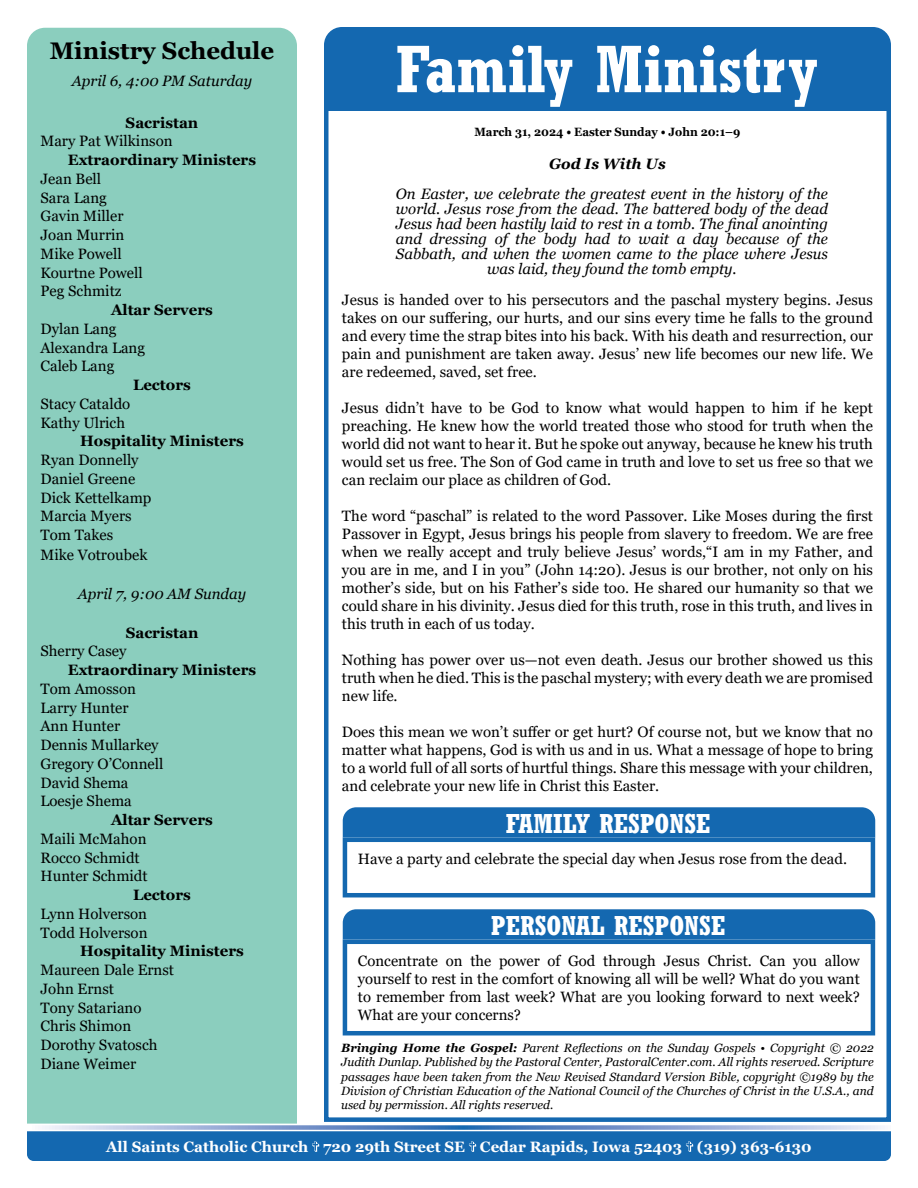
<style>
.page{position:relative;width:918px;height:1188px;background:#fff}
.page>*{position:absolute;margin:0;border:0;box-sizing:border-box;transform-origin:0 0}
.t1{font:700 condensed 66px "Rockwell";color:#fff}
.t2{font:700 condensed 27px "Rockwell";color:#fff}
.t3{font:700 24px "Georgia";color:#000}
.t4{font:15px/18.8px "Georgia";color:#000}
.t5{font:italic 15px/15px "Georgia";color:#000;text-align:center}
.t6{font:700 15px "Georgia";color:#000}
.t7{font:700 15px "Georgia";color:#fff}
.t8{font:italic 700 15px "Georgia";color:#000}
.t9{font:italic 12px/14.4px "Georgia";color:#000;text-align:justify}
.t10{font:700 12px "Georgia";color:#000;scale:.94 1}
.s1{font-weight:700}
</style>
<div class="page">
<svg style="left:42px;top:1125px;width:843px;height:5px"></svg>
<div style="left:27px;top:1131px;width:864px;height:30px;background:#1468b0"></div>
<div style="left:324px;top:106px;width:567px;height:1016px;border:4px solid #1468b0"></div>
<div style="left:343px;top:838px;width:532px;height:59px;border:4px solid #1468b0"></div>
<div style="left:324px;top:27px;width:567px;height:81px;background:#1468b0"></div>
<div style="left:343px;top:807px;width:532px;height:31px;background:#1468b0"></div>
<div style="left:27px;top:28px;width:270px;height:1096px;background:#8bcebe"></div>
<div style="left:343px;top:940px;width:532px;height:95px;border:4px solid #1468b0"></div>
<div style="left:343px;top:909px;width:532px;height:31px;background:#1468b0"></div>
<h3 class="t3" style="left:50px;top:36px;width:226px">Ministry Schedule</h3>
<p class="t5" style="left:72px;top:74px;width:182px">April 6, 4:00 PM Saturday</p>
<p class="t6" style="left:126px;top:113px;width:74px">Sacristan</p>
<p class="t4" style="left:41px;top:132px;width:134px">Mary Pat Wilkinson</p>
<p class="t6" style="left:68px;top:150px;width:190px">Extraordinary Ministers</p>
<p class="t4" style="left:41px;top:170px;width:104px">Jean Bell<br>Sara Lang<br>Gavin Miller<br>Joan Murrin<br>Mike Powell<br>Kourtne Powell<br>Peg Schmitz</p>
<p class="t6" style="left:111px;top:300px;width:103px">Altar Servers</p>
<p class="t4" style="left:41px;top:320px;width:106px">Dylan Lang<br>Alexandra Lang<br>Caleb Lang</p>
<p class="t6" style="left:133px;top:375px;width:59px">Lectors</p>
<p class="t4" style="left:41px;top:395px;width:91px">Stacy Cataldo<br>Kathy Ulrich</p>
<p class="t6" style="left:80px;top:431px;width:165px">Hospitality Ministers</p>
<p class="t4" style="left:41px;top:451px;width:113px">Ryan Donnelly<br>Daniel Greene<br>Dick Kettelkamp<br>Marcia Myers<br>Tom Takes<br>Mike Votroubek</p>
<p class="t5" style="left:78px;top:586px;width:170px">April 7, 9:00 AM Sunday</p>
<p class="t6" style="left:126px;top:623px;width:74px">Sacristan</p>
<p class="t4" style="left:41px;top:642px;width:87px">Sherry Casey</p>
<p class="t6" style="left:68px;top:660px;width:190px">Extraordinary Ministers</p>
<p class="t4" style="left:41px;top:680px;width:124px">Tom Amosson<br>Larry Hunter<br>Ann Hunter<br>Dennis Mullarkey<br>Gregory O’Connell<br>David Shema<br>Loesje Shema</p>
<p class="t6" style="left:111px;top:810px;width:103px">Altar Servers</p>
<p class="t4" style="left:41px;top:830px;width:109px">Maili McMahon<br>Rocco Schmidt<br>Hunter Schmidt</p>
<p class="t6" style="left:133px;top:885px;width:59px">Lectors</p>
<p class="t4" style="left:41px;top:905px;width:109px">Lynn Holverson<br>Todd Holverson</p>
<p class="t6" style="left:80px;top:941px;width:165px">Hospitality Ministers</p>
<p class="t4" style="left:41px;top:961px;width:135px">Maureen Dale Ernst<br>John Ernst<br>Tony Satariano<br>Chris Shimon<br>Dorothy Svatosch<br>Diane Weimer</p>
<p class="t4" style="left:358px;top:952px;width:503px;line-height:18px;text-align:justify">Concentrate on the power of God through Jesus Christ. Can you allow yourself to rest in the comfort of knowing all will be well? What do you want to remember from last week? What are you looking forward to next week?<br>What are your concerns?</p>
<h1 class="t1" style="left:396px;top:30px;width:423px">Family Ministry</h1>
<p class="t10" style="left:474px;top:124px;width:285px">March 31, 2024 • Easter Sunday • John 20:1–9</p>
<p class="t8" style="left:549px;top:154px;width:118px">God Is With Us</p>
<p class="t5" style="left:396px;top:186px;width:433px">On Easter, we celebrate the greatest event in the history of the world. Jesus rose from the dead. The battered body of the dead Jesus had been hastily laid to rest in a tomb. The final anointing and dressing of the body had to wait a day because of the Sabbath, and when the women came to the place where Jesus was laid, they found the tomb empty.</p>
<p class="t4" style="left:342px;top:291px;width:532px;line-height:18px;text-align:justify">Jesus is handed over to his persecutors and the paschal mystery begins. Jesus takes on our suffering, our hurts, and our sins every time he falls to the ground and every time the strap bites into his back. With his death and resurrection, our pain and punishment are taken away. Jesus’ new life becomes our new life. We are redeemed, saved, set free.</p>
<p class="t4" style="left:342px;top:399px;width:532px;line-height:18px;text-align:justify">Jesus didn’t have to be God to know what would happen to him if he kept preaching. He knew how the world treated those who stood for truth when the world did not want to hear it. But he spoke out anyway, because he knew his truth would set us free. The Son of God came in truth and love to set us free so that we can reclaim our place as children of God.</p>
<p class="t4" style="left:342px;top:507px;width:533px;line-height:18px;text-align:justify">The word “paschal” is related to the word Passover. Like Moses during the first Passover in Egypt, Jesus brings his people from slavery to freedom. We are free when we really accept and truly believe Jesus’ words,“I am in my Father, and you are in me, and I in you” (John 14:20). Jesus is our brother, not only on his mother’s side, but on his Father’s side too. He shared our humanity so that we could share in his divinity. Jesus died for this truth, rose in this truth, and lives in this truth in each of us today.</p>
<p class="t4" style="left:342px;top:651px;width:532px;line-height:18px;text-align:justify">Nothing has power over us—not even death. Jesus our brother showed us this truth when he died. This is the paschal mystery; with every death we are promised new life.</p>
<p class="t4" style="left:342px;top:723px;width:533px;line-height:18px;text-align:justify">Does this mean we won’t suffer or get hurt? Of course not, but we know that no matter what happens, God is with us and in us. What a message of hope to bring to a world full of all sorts of hurtful things. Share this message with your children, and celebrate your new life in Christ this Easter.</p>
<h2 class="t2" style="left:506px;top:807px;width:206px">FAMILY RESPONSE</h2>
<p class="t4" style="left:358px;top:850px;width:491px">Have a party and celebrate the special day when Jesus rose from the dead.</p>
<h2 class="t2" style="left:491px;top:909px;width:236px">PERSONAL RESPONSE</h2>
<p class="t9" style="left:341px;top:1041px;width:534px"><span class="s1">Bringing Home the Gospel:</span> Parent Reflections on the Sunday Gospels • Copyright © 2022<br>Judith Dunlap. Published by the Pastoral Center, PastoralCenter.com. All rights reserved. Scripture passages have been taken from the New Revised Standard Version Bible, copyright ©1989 by the Division of Christian Education of the National Council of the Churches of Christ in the U.S.A., and used by permission. All rights reserved.</p>
<p class="t7" style="left:106px;top:1137px;width:707px">All Saints Catholic Church 720 29th Street SE Cedar Rapids, Iowa 52403 (319) 363-6130</p>
</div>
